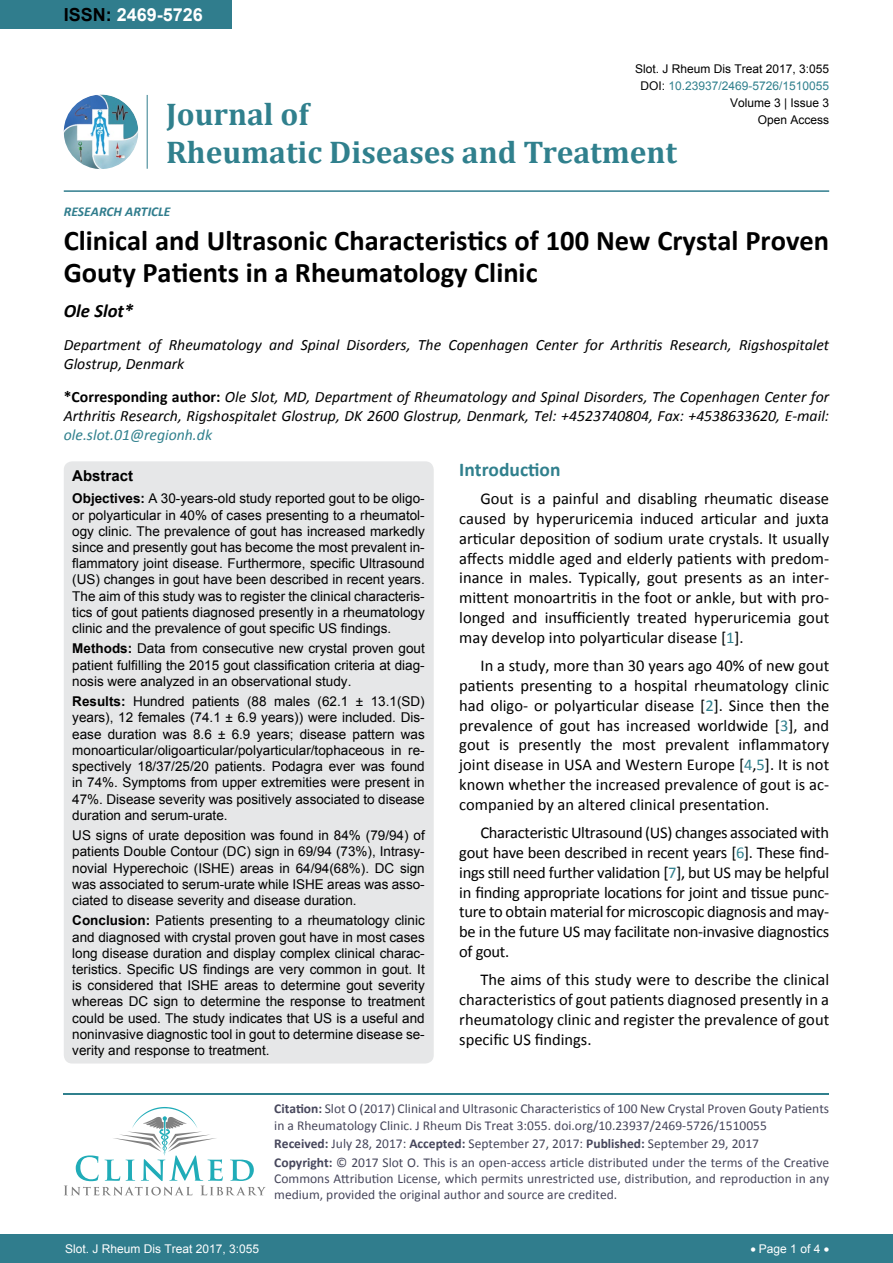
<style>
.page{position:relative;width:893px;height:1263px;background:#fff}
.page>*{position:absolute;margin:0;border:0;box-sizing:border-box;transform-origin:0 0}
.t1{font:700 31.5px/37.8px "Cambria";color:#30808d}
.t2{font:700 28.5px/31.5px "Calibri";color:#000}
.t3{font:700 19.5px "Calibri";color:#30808d}
.t4{font:italic 700 18.75px "Calibri";color:#000}
.t5{font:700 18px "Arial";color:#fff}
.t6{font:16.5px/19.8px "Calibri";color:#000;text-align:justify}
.t7{font:italic 15.75px/18.9px "Calibri";color:#000}
.t8{font:italic 15.75px "Calibri";color:#30808d}
.t9{font:700 15px "Arial";color:#000}
.t10{font:13.5px/16.2px "Arial";color:#000;text-align:justify}
.t11{font:13.5px/16.2px "Calibri";color:#47475c}
.t12{font:italic 700 13.5px "Calibri";color:#307d8d}
.t13{font:12px "Arial";color:#000}
.t14{font:12px "Arial";color:#fff}
.t15{font:12px "Arial";color:#30808d}
.s1{color:#000}
.s2{font-weight:700;font-style:normal}
.s3{font-weight:700}
.s4{color:#30808d}
</style>
<div class="page">
<hr style="left:64px;top:1093px;width:765px;height:2px;background:#30808d">
<svg style="left:64px;top:1107px;width:202px;height:88px"></svg>
<div style="left:0;top:1234px;width:893px;height:29px;background:#307d8d"></div>
<img style="left:64px;top:95px;width:74px;height:74px;border-radius:37px">
<hr style="left:147px;top:95px;width:1px;height:74px;background:#307d8d">
<hr style="left:64px;top:190px;width:765px;height:2px;background:#307d8d">
<div style="left:0;top:0;width:231px;height:28px;background:#307d8d"></div>
<div style="left:64px;top:461px;width:370px;height:602px;background:#e6e7e8;border-radius:9px"></div>
<h3 class="t5" style="left:64px;top:2px;width:141px"><span class="s1">ISSN:</span> 2469-5726</h3>
<p class="t13" style="left:635px;top:60px;width:196px">Slot. J Rheum Dis Treat 2017, 3:055</p>
<p class="t13" style="left:730px;top:95px;width:101px">Volume 3 | Issue 3</p>
<p class="t15" style="left:640px;top:78px;width:190px"><span class="s1">DOI:</span> 10.23937/2469-5726/1510055</p>
<h1 class="t1" style="left:166px;top:94px;width:512px">Journal of<br>Rheumatic Diseases and Treatment</h1>
<p class="t13" style="left:758px;top:112px;width:73px">Open Access</p>
<p class="t12" style="left:64px;top:203px;width:108px">RESEARCH ARTICLE</p>
<h2 class="t2" style="left:64px;top:224px;width:767px">Clinical and Ultrasonic Characteristics of 100 New Crystal Proven<br>Gouty Patients in a Rheumatology Clinic</h2>
<h3 class="t4" style="left:64px;top:299px;width:71px">Ole Slot*</h3>
<p class="t7" style="left:64px;top:335px;width:767px">Department of Rheumatology and Spinal Disorders, The Copenhagen Center for Arthritis Research, Rigshospitalet<br>Glostrup, Denmark</p>
<p class="t7" style="left:64px;top:387px;width:767px"><span class="s2">*Corresponding author:</span> Ole Slot, MD, Department of Rheumatology and Spinal Disorders, The Copenhagen Center for<br>Arthritis Research, Rigshospitalet Glostrup, DK 2600 Glostrup, Denmark, Tel: +4523740804, Fax: +4538633620, E-mail:</p>
<p class="t8" style="left:64px;top:424px;width:150px">ole.slot.01@regionh.dk</p>
<p class="t9" style="left:72px;top:465px;width:62px">Abstract</p>
<p class="t10" style="left:72px;top:491px;width:354px"><span class="s3">Objectives:</span> A 30-years-old study reported gout to be oligo&shy;or polyarticular in 40% of cases presenting to a rheumatol&shy;ogy clinic. The prevalence of gout has increased markedly since and presently gout has become the most prevalent in&shy;flammatory joint disease. Furthermore, specific Ultrasound (US) changes in gout have been described in recent years.<br>The aim of this study was to register the clinical characteris&shy;tics of gout patients diagnosed presently in a rheumatology clinic and the prevalence of gout specific US findings.</p>
<p class="t10" style="left:72px;top:641px;width:354px"><span class="s3">Methods:</span> Data from consecutive new crystal proven gout patient fulfilling the 2015 gout classification criteria at diag&shy;nosis were analyzed in an observational study.</p>
<p class="t10" style="left:72px;top:694px;width:354px"><span class="s3">Results:</span> Hundred patients (88 males (62.1 ± 13.1(SD) years), 12 females (74.1 ± 6.9 years)) were included. Dis&shy;ease duration was 8.6 ± 6.9 years; disease pattern was monoarticular/oligoarticular/polyarticular/tophaceous in re&shy;spectively 18/37/25/20 patients. Podagra ever was found in 74%. Symptoms from upper extremities were present in 47%. Disease severity was positively associated to disease duration and serum-urate.</p>
<p class="t10" style="left:72px;top:827px;width:354px">US signs of urate deposition was found in 84% (79/94) of patients Double Contour (DC) sign in 69/94 (73%), Intrasy&shy;novial Hyperechoic (ISHE) areas in 64/94(68%). DC sign was associated to serum-urate while ISHE areas was asso&shy;ciated to disease severity and disease duration.</p>
<p class="t10" style="left:72px;top:913px;width:354px"><span class="s3">Conclusion:</span> Patients presenting to a rheumatology clinic and diagnosed with crystal proven gout have in most cases long disease duration and display complex clinical charac&shy;teristics. Specific US findings are very common in gout. It is considered that ISHE areas to determine gout severity whereas DC sign to determine the response to treatment could be used. The study indicates that US is a useful and noninvasive diagnostic tool in gout to determine disease se&shy;verity and response to treatment.</p>
<h3 class="t3" style="left:459px;top:457px;width:103px">Introduction</h3>
<p class="t6" style="left:459px;top:489px;width:371px;text-indent:21px">Gout is a painful and disabling rheumatic disease caused by hyperuricemia induced articular and juxta articular deposition of sodium urate crystals. It usually affects middle aged and elderly patients with predom&shy;inance in males. Typically, gout presents as an inter&shy;mittent monoartritis in the foot or ankle, but with pro&shy;longed and insufficiently treated hyperuricemia gout may develop into polyarticular disease [<span class="s4">1</span>].</p>
<p class="t6" style="left:459px;top:656px;width:371px;text-indent:21px">In a study, more than 30 years ago 40% of new gout patients presenting to a hospital rheumatology clinic had oligo- or polyarticular disease [<span class="s4">2</span>]. Since then the prevalence of gout has increased worldwide [<span class="s4">3</span>], and gout is presently the most prevalent inflammatory joint disease in USA and Western Europe [<span class="s4">4</span>,<span class="s4">5</span>]. It is not known whether the increased prevalence of gout is ac&shy;companied by an altered clinical presentation.</p>
<p class="t6" style="left:459px;top:823px;width:371px;text-indent:21px">Characteristic Ultrasound (US) changes associated with gout have been described in recent years [<span class="s4">6</span>]. These find&shy;ings still need further validation [<span class="s4">7</span>], but US may be helpful in finding appropriate locations for joint and tissue punc&shy;ture to obtain material for microscopic diagnosis and may&shy;be in the future US may facilitate non-invasive diagnostics of gout.</p>
<p class="t6" style="left:459px;top:970px;width:371px;text-indent:21px">The aims of this study were to describe the clinical characteristics of gout patients diagnosed presently in a rheumatology clinic and register the prevalence of gout specific US findings.</p>
<p class="t11" style="left:274px;top:1101px;width:556px"><span class="s3">Citation:</span> Slot O (2017) Clinical and Ultrasonic Characteristics of 100 New Crystal Proven Gouty Patients in a Rheumatology Clinic. J Rheum Dis Treat 3:055. doi.org/10.23937/2469-5726/1510055</p>
<p class="t11" style="left:274px;top:1134px;width:556px;line-height:18.6px"><span class="s3">Received:</span> July 28, 2017: <span class="s3">Accepted:</span> September 27, 2017: <span class="s3">Published:</span> September 29, 2017<br><span class="s3">Copyright:</span> © 2017 Slot O. This is an open-access article distributed under the terms of the Creative</p>
<p class="t11" style="left:274px;top:1170px;width:556px">Commons Attribution License, which permits unrestricted use, distribution, and reproduction in any medium, provided the original author and source are credited.</p>
<p class="t14" style="left:65px;top:1241px;width:196px">Slot. J Rheum Dis Treat 2017, 3:055</p>
<p class="t14" style="left:750px;top:1241px;width:80px">• Page 1 of 4 •</p>
</div>
